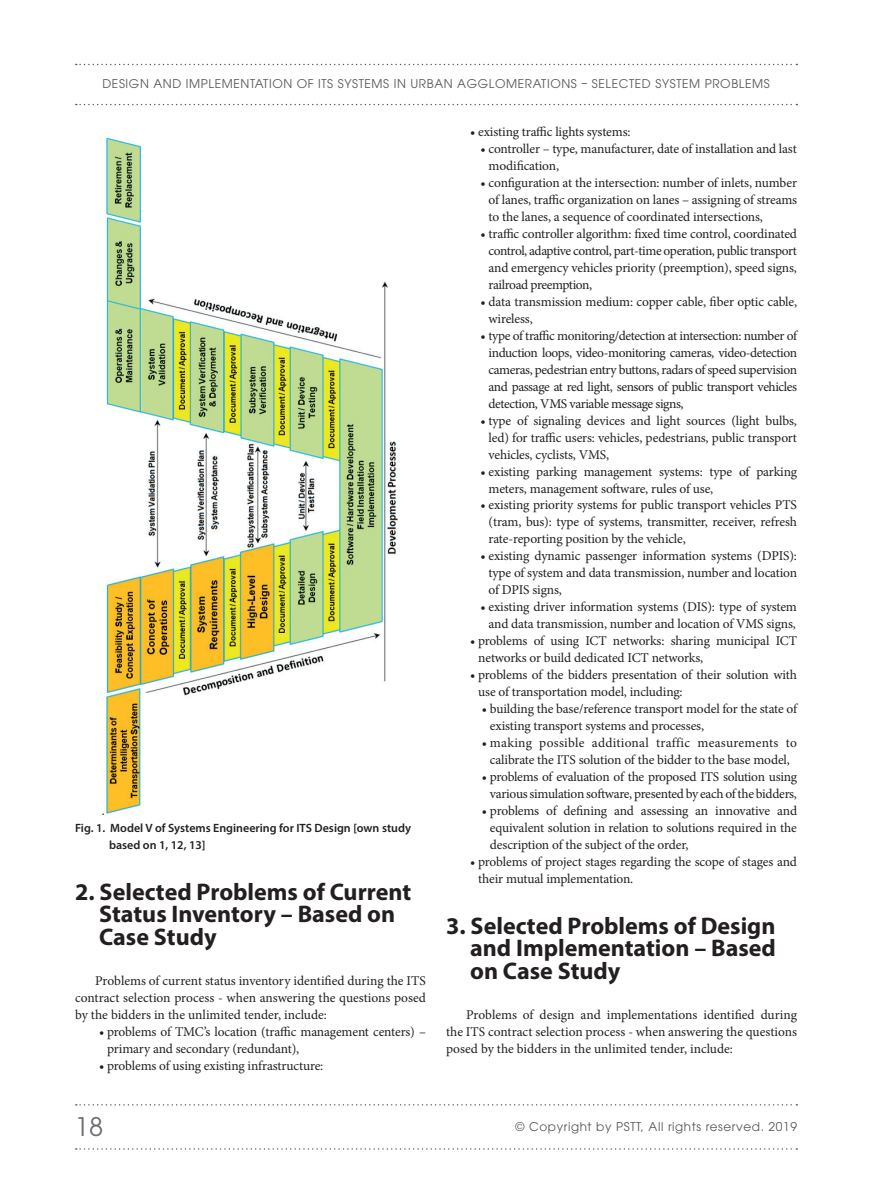
<style>
.page{position:relative;width:872px;height:1191px;background:#fff}
.page>*{position:absolute;margin:0;border:0;box-sizing:border-box;transform-origin:0 0}
.t1{font:25.5px "ITC Avant Garde Pro";color:#6c6d70}
.t2{font:700 24px/22.6px "Myriad Pro";color:#231f20}
.t3{font:14.1px "Times New Roman";color:#231f20}
.t4{font:13.5px/17px "Minion Pro";letter-spacing:-.01em;color:#231f20;text-align:justify}
.t5{font:12px "ITC Avant Garde Pro";letter-spacing:.05em;color:#57585a}
.t6{font:600 12px/17px "Myriad Pro";color:#231f20}
</style>
<div class="page">
<svg style="left:76px;top:64px;width:721px;height:1px"></svg>
<svg style="left:76px;top:104px;width:721px;height:1px"></svg>
<svg style="left:76px;top:1104px;width:721px;height:2px"></svg>
<svg style="left:76px;top:1148px;width:721px;height:2px"></svg>
<div style="left:92px;top:1117px;width:9px;height:9px;border:3px solid #fff;border-radius:50%"></div>
<div style="left:91px;top:1125px;width:11px;height:11px;border:3px solid #fff;border-radius:50%"></div>
<img style="left:106px;top:137px;width:292px;height:677px">
<p class="t5" style="left:102px;top:79px;width:668px">DESIGN AND IMPLEMENTATION OF ITS SYSTEMS IN URBAN AGGLOMERATIONS – SELECTED SYSTEM PROBLEMS</p>
<p class="t3" style="left:101px;top:802px;width:5px">.</p>
<p class="t6" style="left:109px;top:820px;width:303px;text-indent:-34px">Fig. 1. Model V of Systems Engineering for ITS Design [own study based on 1, 12, 13]</p>
<h2 class="t2" style="left:99px;top:882px;width:313px;text-indent:-24px">2. Selected Problems of Current<br>Status Inventory – Based on<br>Case Study</h2>
<p class="t4" style="left:75px;top:973px;width:352px;text-indent:20px">Problems of current status inventory identified during the ITS contract selection process - when answering the questions posed by the bidders in the unlimited tender, include:</p>
<p class="t4" style="left:107px;top:1024px;width:320px;text-indent:-8px">• problems of TMC’s location (traffic management centers) – primary and secondary (redundant),</p>
<p class="t4" style="left:99px;top:1058px;width:226px">• problems of using existing infrastructure:</p>
<p class="t4" style="left:470px;top:125px;width:162px">• existing traffic lights systems:</p>
<p class="t4" style="left:488px;top:141px;width:310px;text-indent:-8px">• controller – type, manufacturer, date of installation and last modification,</p>
<p class="t4" style="left:488px;top:175px;width:310px;text-indent:-8px">• configuration at the intersection: number of inlets, number of lanes, traffic organization on lanes – assigning of streams to the lanes, a sequence of coordinated intersections,</p>
<p class="t4" style="left:488px;top:226px;width:310px;text-indent:-8px">• traffic controller algorithm: fixed time control, coordinated control, adaptive control, part-time operation, public transport and emergency vehicles priority (preemption), speed signs, railroad preemption,</p>
<p class="t4" style="left:488px;top:294px;width:310px;text-indent:-8px">• data transmission medium: copper cable, fiber optic cable, wireless,</p>
<p class="t4" style="left:488px;top:328px;width:310px;text-indent:-8px">• type of traffic monitoring/detection at intersection: number of induction loops, video-monitoring cameras, video-detection cameras, pedestrian entry buttons, radars of speed supervision and passage at red light, sensors of public transport vehicles detection, VMS variable message signs,</p>
<p class="t4" style="left:488px;top:413px;width:310px;text-indent:-8px">• type of signaling devices and light sources (light bulbs, led) for traffic users: vehicles, pedestrians, public transport vehicles, cyclists, VMS,</p>
<p class="t4" style="left:488px;top:464px;width:310px;text-indent:-8px">• existing parking management systems: type of parking meters, management software, rules of use,</p>
<p class="t4" style="left:488px;top:498px;width:310px;text-indent:-8px">• existing priority systems for public transport vehicles PTS (tram, bus): type of systems, transmitter, receiver, refresh rate-reporting position by the vehicle,</p>
<p class="t4" style="left:488px;top:549px;width:310px;text-indent:-8px">• existing dynamic passenger information systems (DPIS): type of system and data transmission, number and location of DPIS signs,</p>
<p class="t4" style="left:480px;top:600px;width:318px;text-align:center">• existing driver information systems (DIS): type of system and data transmission, number and location of VMS signs,</p>
<p class="t4" style="left:478px;top:634px;width:320px;text-indent:-8px">• problems of using ICT networks: sharing municipal ICT networks or build dedicated ICT networks,</p>
<p class="t4" style="left:478px;top:667px;width:320px;text-indent:-8px">• problems of the bidders presentation of their solution with use of transportation model, including:</p>
<p class="t4" style="left:490px;top:701px;width:308px;text-indent:-8px">• building the base/reference transport model for the state of existing transport systems and processes,</p>
<p class="t4" style="left:482px;top:735px;width:316px;text-align:center">• making possible additional traffic measurements to calibrate the ITS solution of the bidder to the base model,</p>
<p class="t4" style="left:482px;top:769px;width:316px;text-align:center">• problems of evaluation of the proposed ITS solution using various simulation software, presented by each of the bidders,</p>
<p class="t4" style="left:490px;top:803px;width:308px;text-indent:-8px">• problems of defining and assessing an innovative and equivalent solution in relation to solutions required in the description of the subject of the order,</p>
<p class="t4" style="left:478px;top:854px;width:320px;text-indent:-8px">• problems of project stages regarding the scope of stages and their mutual implementation.</p>
<h2 class="t2" style="left:470px;top:916px;width:307px;text-align:justify;text-indent:-24px">3. Selected Problems of Design and Implementation – Based on Case Study</h2>
<p class="t4" style="left:446px;top:1007px;width:352px;text-indent:20px">Problems of design and implementations identified during the ITS contract selection process - when answering the questions posed by the bidders in the unlimited tender, include:</p>
<h1 class="t1" style="left:75px;top:1116px;width:30px">18</h1>
<p class="t5" style="left:515px;top:1121px;width:283px">© Copyright by PSTT, All rights reserved. 2019</p>
</div>
